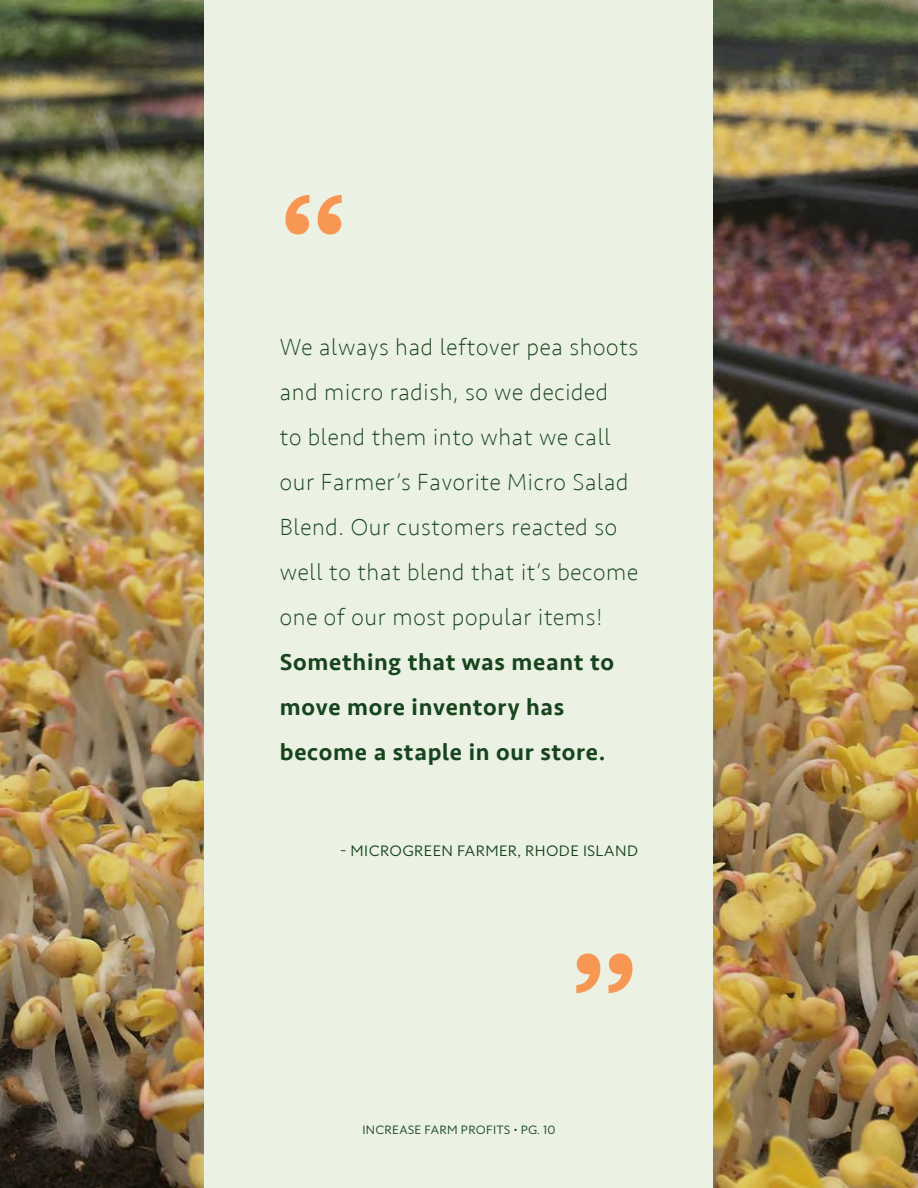
<style>
.page{position:relative;width:918px;height:1188px;background:#fff}
.page>*{position:absolute;margin:0;border:0;box-sizing:border-box;transform-origin:0 0}
.t1{font:700 129px "Specter";color:#f79753}
.t2{font:200 24px/45px "Seravek";letter-spacing:.03em;color:#16441d}
.t3{font:500 24px/45px "Seravek";letter-spacing:.03em;color:#16441d}
.t4{font:15px "Specter";letter-spacing:.03em;color:#16441d}
.t5{font:12px "Specter";letter-spacing:.03em;color:#16441d}
.s1{font-weight:500}
</style>
<div class="page">
<img style="left:0;top:0;width:918px;height:1188px">
<div style="left:205px;top:0;width:508px;height:1188px;background:#ebf2e4"></div>
<p class="t1" style="left:280px;top:155px;width:70px">“</p>
<p class="t2" style="left:280px;top:324px;width:360px">We always had leftover pea shoots and micro radish, so we decided<br>to blend them into what we call our Farmer’s Favorite Micro Salad<br>Blend. Our customers reacted so well to that blend that it’s become one of our most popular items!<br><span class="s1">Something that was meant to</span></p>
<p class="t3" style="left:280px;top:684px;width:327px">move more inventory has become a staple in our store.</p>
<p class="t4" style="left:340px;top:840px;width:300px">- MICROGREEN FARMER, RHODE ISLAND</p>
<p class="t1" style="left:638px;top:1033px;width:70px;rotate:-180deg">“</p>
<p class="t5" style="left:362px;top:1122px;width:195px">INCREASE FARM PROFITS • PG. 10</p>
</div>
